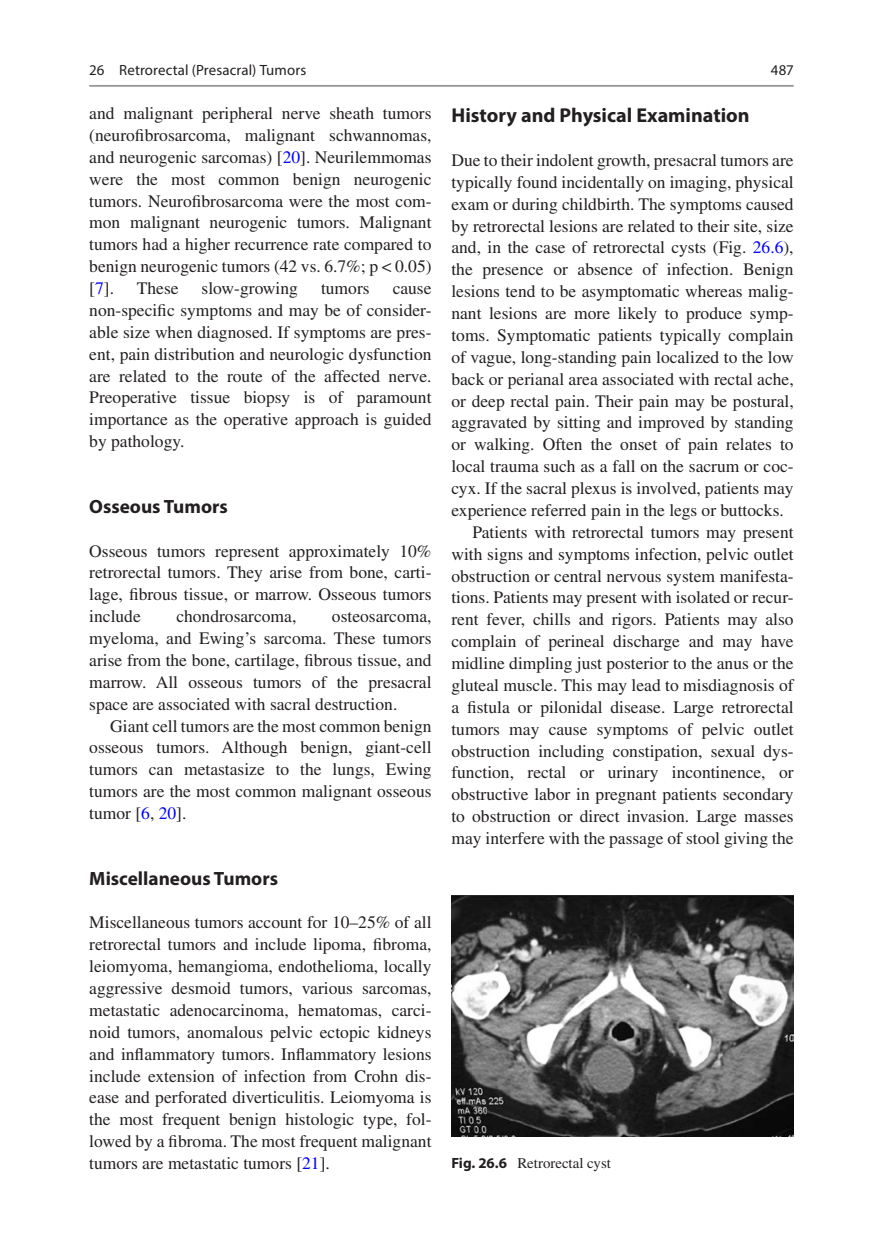
<style>
.page{position:relative;width:883px;height:1260px;background:#fff}
.page>*{position:absolute;margin:0;border:0;box-sizing:border-box;transform-origin:0 0}
.t1{font:700 20.12px "Pnkgdv Myriad Pro";color:#231f20}
.t2{font:700 19.25px "Pnkgdv Myriad Pro";color:#231f20}
.t3{font:17.5px/21.9px "Tyhgvg Times LT Std";color:#231f20;text-align:justify}
.t4{font:14.88px "Cvggrx Myriad Pro";letter-spacing:.005em;color:#231f20}
.t5{font:14.88px "Tyhgvg Times LT Std";color:#231f20}
.t6{font:14.88px "Mhkymw Myriad Pro";color:#231f20}
.s1{color:#00f}
.s2{font-family:"Pnkgdv Myriad Pro";font-weight:700}
</style>
<div class="page">
<img style="left:451px;top:896px;width:343px;height:240px">
<hr style="left:89px;top:85px;width:705px;height:2px;background:#939598">
<p class="t4" style="left:89px;top:61px;width:219px">26 Retrorectal (Presacral) Tumors</p>
<p class="t3" style="left:89px;top:102px;width:344px">and malignant peripheral nerve sheath tumors (neurofibrosarcoma, malignant schwannomas, and neurogenic sarcomas) [<span class="s1">20</span>]. Neurilemmomas were the most common benign neurogenic tumors. Neurofibrosarcoma were the most com&shy;mon malignant neurogenic tumors. Malignant tumors had a higher recurrence rate compared to benign neurogenic tumors (42 vs. 6.7%; p &lt; 0.05) [<span class="s1">7</span>].</p>
<p class="t3" style="left:137px;top:277px;width:43px">These</p>
<p class="t3" style="left:202px;top:277px;width:98px">slow-growing</p>
<p class="t3" style="left:321px;top:277px;width:50px">tumors</p>
<p class="t3" style="left:89px;top:277px;width:344px;text-indent:303px">cause non-specific symptoms and may be of consider&shy;able size when diagnosed. If symptoms are pres&shy;ent, pain distribution and neurologic dysfunction are related to the route of the affected nerve.<br>Preoperative tissue biopsy is of paramount importance as the operative approach is guided by pathology.</p>
<p class="t2" style="left:89px;top:494px;width:140px">Osseous Tumors</p>
<p class="t3" style="left:89px;top:540px;width:344px">Osseous tumors represent approximately 10% retrorectal tumors. They arise from bone, carti&shy;lage, fibrous tissue, or marrow. Osseous tumors include</p>
<p class="t3" style="left:176px;top:605px;width:122px">chondrosarcoma,</p>
<p class="t3" style="left:89px;top:605px;width:344px;text-indent:243px">osteosarcoma, myeloma, and Ewing’s sarcoma. These tumors arise from the bone, cartilage, fibrous tissue, and marrow. All osseous tumors of the presacral space are associated with sacral destruction.</p>
<p class="t3" style="left:89px;top:715px;width:344px;text-indent:21px">Giant cell tumors are the most common benign osseous tumors. Although benign, giant-cell tumors can metastasize to the lungs, Ewing tumors are the most common malignant osseous tumor [<span class="s1">6</span>, <span class="s1">20</span>].</p>
<p class="t2" style="left:89px;top:866px;width:190px">Miscellaneous Tumors</p>
<p class="t3" style="left:89px;top:912px;width:344px">Miscellaneous tumors account for 10–25% of all retrorectal tumors and include lipoma, fibroma, leiomyoma, hemangioma, endothelioma, locally aggressive desmoid tumors, various sarcomas, metastatic adenocarcinoma, hematomas, carci&shy;noid tumors, anomalous pelvic ectopic kidneys and inflammatory tumors. Inflammatory lesions include extension of infection from Crohn dis&shy;ease and perforated diverticulitis. Leiomyoma is the most frequent benign histologic type, fol&shy;lowed by a fibroma. The most frequent malignant tumors are metastatic tumors [<span class="s1">21</span>].</p>
<p class="t6" style="left:771px;top:61px;width:24px">487</p>
<p class="t1" style="left:451px;top:102px;width:300px">History and Physical Examination</p>
<p class="t3" style="left:451px;top:149px;width:344px">Due to their indolent growth, presacral tumors are</p>
<p class="t3" style="left:451px;top:171px;width:344px">typically found incidentally on imaging, physical</p>
<p class="t3" style="left:451px;top:193px;width:344px">exam or during childbirth. The symptoms caused</p>
<p class="t3" style="left:451px;top:215px;width:344px">by retrorectal lesions are related to their site, size</p>
<p class="t3" style="left:451px;top:237px;width:344px">and, in the case of retrorectal cysts (Fig. <span class="s1">26.6</span>),</p>
<p class="t3" style="left:451px;top:258px;width:344px">the presence or absence of infection. Benign</p>
<p class="t3" style="left:451px;top:280px;width:344px">lesions tend to be asymptomatic whereas malig-</p>
<p class="t3" style="left:451px;top:302px;width:344px">nant lesions are more likely to produce symp-</p>
<p class="t3" style="left:451px;top:324px;width:344px">toms. Symptomatic patients typically complain</p>
<p class="t3" style="left:451px;top:346px;width:344px">of vague, long-standing pain localized to the low</p>
<p class="t3" style="left:451px;top:368px;width:344px">back or perianal area associated with rectal ache,</p>
<p class="t3" style="left:451px;top:390px;width:344px">or deep rectal pain. Their pain may be postural,</p>
<p class="t3" style="left:451px;top:412px;width:344px">aggravated by sitting and improved by standing</p>
<p class="t3" style="left:451px;top:433px;width:344px">or walking. Often the onset of pain relates to</p>
<p class="t3" style="left:451px;top:455px;width:344px">local trauma such as a fall on the sacrum or coc-</p>
<p class="t3" style="left:451px;top:477px;width:344px">cyx. If the sacral plexus is involved, patients may</p>
<p class="t3" style="left:451px;top:499px;width:334px">experience referred pain in the legs or buttocks.</p>
<p class="t3" style="left:472px;top:521px;width:323px">Patients with retrorectal tumors may present</p>
<p class="t3" style="left:451px;top:543px;width:344px">with signs and symptoms infection, pelvic outlet</p>
<p class="t3" style="left:451px;top:565px;width:344px">obstruction or central nervous system manifesta-</p>
<p class="t3" style="left:451px;top:587px;width:344px">tions. Patients may present with isolated or recur-</p>
<p class="t3" style="left:451px;top:608px;width:344px">rent fever, chills and rigors. Patients may also</p>
<p class="t3" style="left:451px;top:630px;width:344px">complain of perineal discharge and may have</p>
<p class="t3" style="left:451px;top:652px;width:344px">midline dimpling just posterior to the anus or the</p>
<p class="t3" style="left:451px;top:674px;width:344px">gluteal muscle. This may lead to misdiagnosis of</p>
<p class="t3" style="left:451px;top:696px;width:344px">a fistula or pilonidal disease. Large retrorectal</p>
<p class="t3" style="left:451px;top:718px;width:344px">tumors may cause symptoms of pelvic outlet</p>
<p class="t3" style="left:451px;top:740px;width:344px">obstruction including constipation, sexual dys-</p>
<p class="t3" style="left:451px;top:762px;width:344px">function, rectal or urinary incontinence, or</p>
<p class="t3" style="left:451px;top:783px;width:344px">obstructive labor in pregnant patients secondary</p>
<p class="t3" style="left:451px;top:805px;width:344px">to obstruction or direct invasion. Large masses</p>
<p class="t3" style="left:451px;top:827px;width:344px">may interfere with the passage of stool giving the</p>
<p class="t5" style="left:451px;top:1154px;width:161px"><span class="s2">Fig. 26.6</span> Retrorectal cyst</p>
</div>
